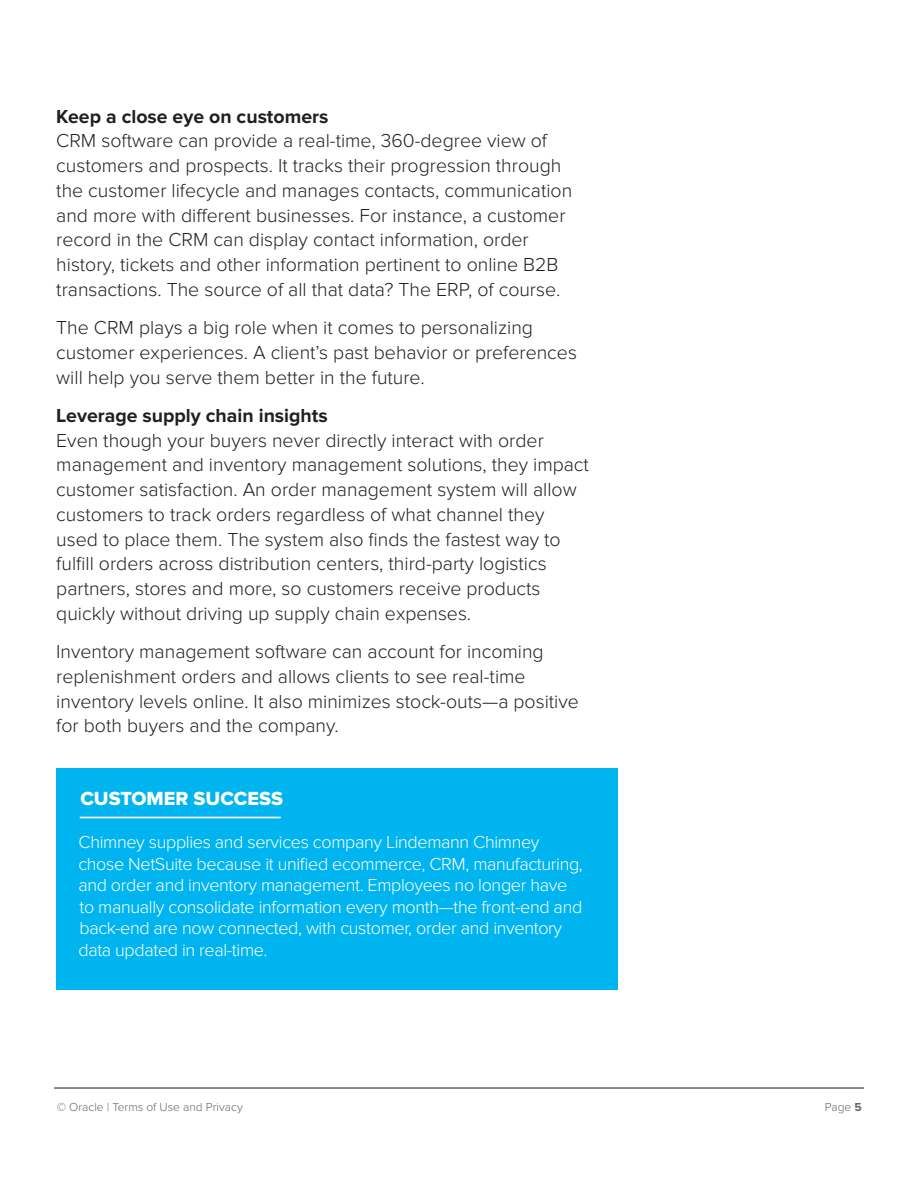
<style>
.page{position:relative;width:918px;height:1188px;background:#fff}
.page>*{position:absolute;margin:0;border:0;box-sizing:border-box;transform-origin:0 0}
.t1{font:19.65px "Proxima Nova Extrabld";color:#fff}
.Body{font:300 19.5px/24.8px "Proxima Nova";color:#231f20}
.t2{font:300 18px/21.6px "Proxima Nova";letter-spacing:-.02em;color:#fff}
.t3{font:300 12px "Proxima Nova";color:#666}
.s1{font-weight:700}
</style>
<div class="page">
<hr style="left:54px;top:1087px;width:810px;height:2px;background:#666">
<div style="left:56px;top:769px;width:562px;height:221px;background:#00b5ef"></div>
<hr style="left:80px;top:817px;width:201px;height:1px;background:#fff">
<p class="Body" style="left:56px;top:104px;width:517px"><span class="s1">Keep a close eye on customers<br></span>CRM software can provide a real-time, 360-degree view of customers and prospects. It tracks their progression through the customer lifecycle and manages contacts, communication and more with different businesses. For instance, a customer record in the CRM can display contact information, order history, tickets and other information pertinent to online B2B transactions. The source of all that data? The ERP, of course.</p>
<p class="Body" style="left:56px;top:316px;width:522px">The CRM plays a big role when it comes to personalizing customer experiences. A client’s past behavior or preferences will help you serve them better in the future.</p>
<p class="Body" style="left:56px;top:403px;width:534px"><span class="s1">Leverage supply chain insights<br></span>Even though your buyers never directly interact with order management and inventory management solutions, they impact customer satisfaction. An order management system will allow customers to track orders regardless of what channel they used to place them. The system also finds the fastest way to fulfill orders across distribution centers, third-party logistics partners, stores and more, so customers receive products quickly without driving up supply chain expenses.</p>
<p class="Body" style="left:56px;top:640px;width:524px">Inventory management software can account for incoming replenishment orders and allows clients to see real-time inventory levels online. It also minimizes stock-outs—a positive for both buyers and the company.</p>
<p class="t1" style="left:80px;top:787px;width:204px">CUSTOMER SUCCESS</p>
<p class="t2" style="left:78px;top:831px;width:506px">Chimney supplies and services company Lindemann Chimney chose NetSuite because it unified ecommerce, CRM, manufacturing, and order and inventory management. Employees no longer have to manually consolidate information every month—the front-end and back-end are now connected, with customer, order and inventory data updated in real-time.</p>
<p class="t3" style="left:57px;top:1100px;width:188px">© Oracle | Terms of Use and Privacy</p>
<p class="t3" style="left:825px;top:1100px;width:38px">Page <span class="s1">5</span></p>
</div>
